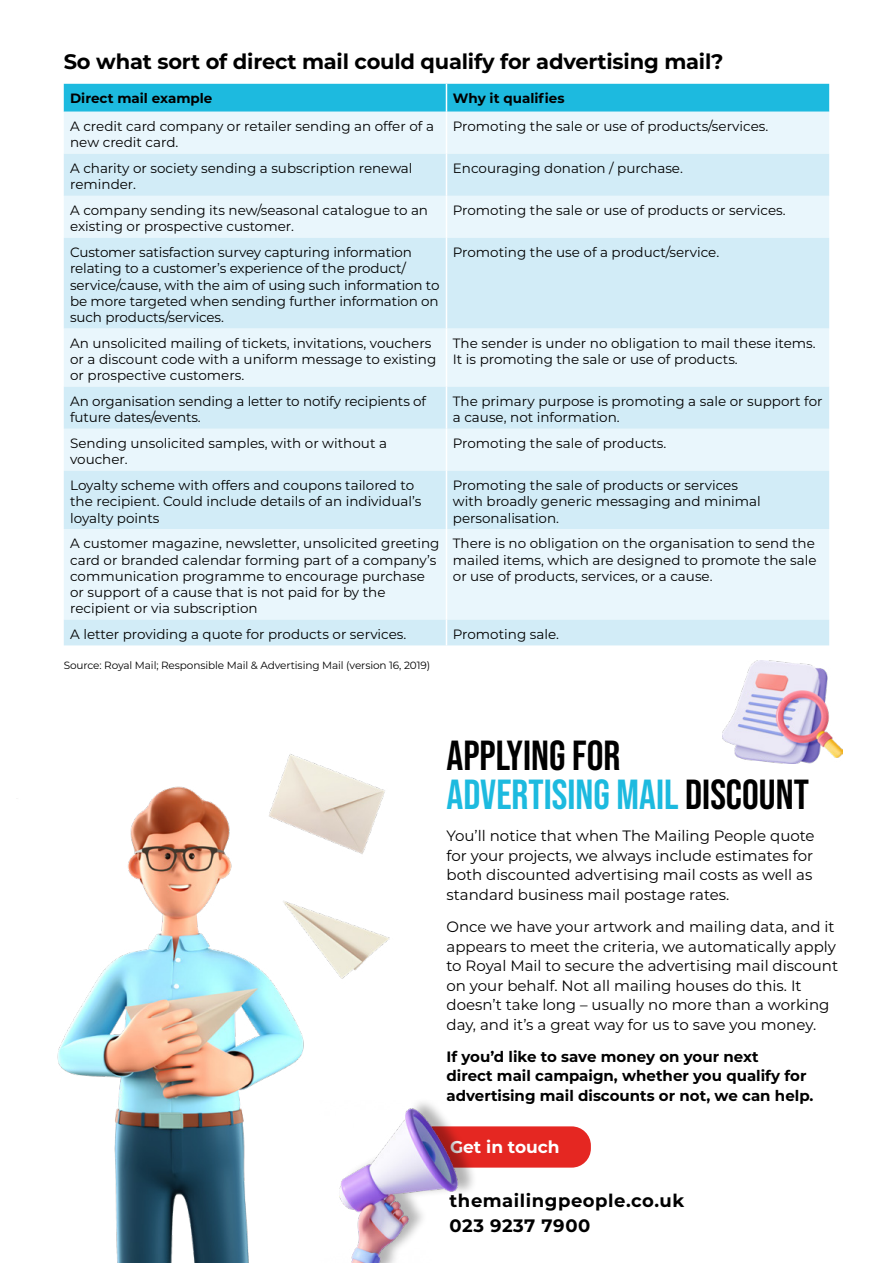
<style>
.page{position:relative;width:893px;height:1263px;background:#fff}
.page>*{position:absolute;margin:0;border:0;box-sizing:border-box;transform-origin:0 0}
.t1{font:42px/39px "Bebas Neue";color:#000}
.t2{font:700 21px "Montserrat";letter-spacing:-.01em;color:#000}
.t3{font:700 18px/25.5px "Montserrat";letter-spacing:.03em;color:#000}
.t4{font:700 17.1px "Montserrat";color:#fff}
.t5{font:15px/19.5px "Montserrat";color:#000}
.t6{font:700 15px/19.5px "Montserrat";color:#000}
.t7{font:13.5px/16.2px "Montserrat";color:#000}
.t8{font:700 13.5px "Montserrat";color:#000}
.t9{font:10.5px "Montserrat";letter-spacing:-.01em;color:#000}
.s1{color:#1dbadf}
</style>
<div class="page">
<div style="left:64px;top:112px;width:765px;height:42px;background:#e9f6fc"></div>
<svg style="left:64px;top:154px;width:765px;height:491px;background:#dcf0f9"></svg>
<div style="left:64px;top:84px;width:765px;height:28px;background:#1dbadf"></div>
<hr style="left:446px;top:112px;width:1px;height:42px;background:#fff">
<hr style="left:446px;top:154px;width:1px;height:42px;background:#fff">
<hr style="left:446px;top:196px;width:1px;height:42px;background:#fff">
<hr style="left:446px;top:238px;width:1px;height:90px;background:#fff">
<hr style="left:446px;top:328px;width:1px;height:59px;background:#fff">
<hr style="left:446px;top:387px;width:1px;height:42px;background:#fff">
<hr style="left:446px;top:429px;width:1px;height:42px;background:#fff">
<hr style="left:446px;top:471px;width:1px;height:58px;background:#fff">
<hr style="left:446px;top:529px;width:1px;height:91px;background:#fff">
<svg style="left:446px;top:620px;width:1px;height:25px"></svg>
<img style="left:57px;top:754px;width:333px;height:509px">
<img style="left:722px;top:660px;width:120px;height:103px">
<div style="left:408px;top:1128px;width:181px;height:38px;background:#e52722;border-radius:18px"></div>
<div style="left:406px;top:1126px;width:185px;height:41px;border:3px solid #e52722;border-radius:18px"></div>
<div style="left:330px;top:1098px;width:148px;height:165px;background:#000;opacity:.3"></div>
<img style="left:320px;top:1100px;width:152px;height:163px">
<h2 class="t2" style="left:64px;top:47px;width:661px">So what sort of direct mail could qualify for advertising mail?</h2>
<p class="t8" style="left:70px;top:89px;width:144px">Direct mail example</p>
<p class="t8" style="left:453px;top:89px;width:113px">Why it qualifies</p>
<p class="t7" style="left:70px;top:118px;width:365px">A credit card company or retailer sending an offer of a new credit card.</p>
<p class="t7" style="left:453px;top:118px;width:317px">Promoting the sale or use of products/services.</p>
<p class="t7" style="left:70px;top:160px;width:344px">A charity or society sending a subscription renewal reminder.</p>
<p class="t7" style="left:453px;top:160px;width:232px">Encouraging donation / purchase.</p>
<p class="t7" style="left:70px;top:202px;width:359px">A company sending its new/seasonal catalogue to an existing or prospective customer.</p>
<p class="t7" style="left:453px;top:202px;width:334px">Promoting the sale or use of products or services.</p>
<p class="t7" style="left:70px;top:244px;width:371px">Customer satisfaction survey capturing information relating to a customer’s experience of the product/ service/cause, with the aim of using such information to be more targeted when sending further information on such products/services.</p>
<p class="t7" style="left:453px;top:244px;width:268px">Promoting the use of a product/service.</p>
<p class="t7" style="left:70px;top:335px;width:368px">An unsolicited mailing of tickets, invitations, vouchers or a discount code with a uniform message to existing or prospective customers.</p>
<p class="t7" style="left:453px;top:335px;width:364px">The sender is under no obligation to mail these items.<br>It is promoting the sale or use of products.</p>
<p class="t7" style="left:70px;top:393px;width:357px">An organisation sending a letter to notify recipients of future dates/events.</p>
<p class="t7" style="left:453px;top:393px;width:371px">The primary purpose is promoting a sale or support for a cause, not information.</p>
<p class="t7" style="left:70px;top:435px;width:318px">Sending unsolicited samples, with or without a voucher.</p>
<p class="t7" style="left:453px;top:435px;width:215px">Promoting the sale of products.</p>
<p class="t7" style="left:70px;top:477px;width:353px">Loyalty scheme with offers and coupons tailored to the recipient. Could include details of an individual’s loyalty points</p>
<p class="t7" style="left:453px;top:477px;width:309px">Promoting the sale of products or services with broadly generic messaging and minimal personalisation.</p>
<p class="t7" style="left:70px;top:535px;width:371px">A customer magazine, newsletter, unsolicited greeting card or branded calendar forming part of a company’s communication programme to encourage purchase or support of a cause that is not paid for by the recipient or via subscription</p>
<p class="t7" style="left:453px;top:535px;width:365px">There is no obligation on the organisation to send the mailed items, which are designed to promote the sale or use of products, services, or a cause.</p>
<p class="t7" style="left:70px;top:626px;width:338px">A letter providing a quote for products or services.</p>
<p class="t7" style="left:453px;top:626px;width:108px">Promoting sale.</p>
<p class="t9" style="left:64px;top:658px;width:368px">Source: Royal Mail; Responsible Mail &amp; Advertising Mail (version 16, 2019)</p>
<h1 class="t1" style="left:446px;top:736px;width:364px">APPLYING FOR<br><span class="s1">ADVERTISING MAIL</span> DISCOUNT</h1>
<p class="t5" style="left:446px;top:826px;width:370px">You’ll notice that when The Mailing People quote for your projects, we always include estimates for both discounted advertising mail costs as well as standard business mail postage rates.</p>
<p class="t5" style="left:446px;top:916px;width:393px">Once we have your artwork and mailing data, and it appears to meet the criteria, we automatically apply to Royal Mail to secure the advertising mail discount on your behalf. Not all mailing houses do this. It doesn’t take long – usually no more than a working day, and it’s a great way for us to save you money.</p>
<p class="t6" style="left:446px;top:1046px;width:369px">If you’d like to save money on your next<br>direct mail campaign, whether you qualify for advertising mail discounts or not, we can help.</p>
<p class="t4" style="left:450px;top:1135px;width:111px">Get in touch</p>
<h3 class="t3" style="left:450px;top:1186px;width:236px">themailingpeople.co.uk<br>023 9237 7900</h3>
</div>
